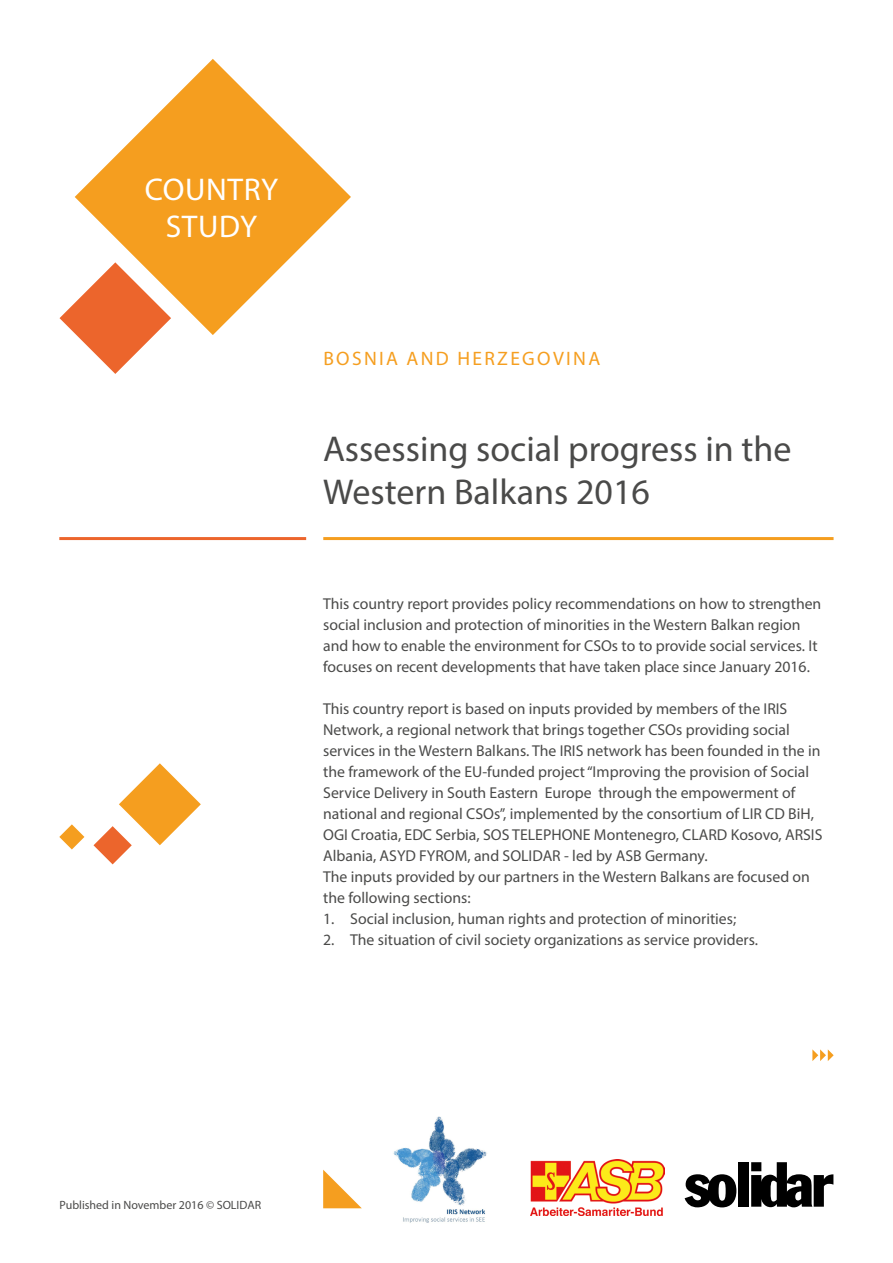
<style>
.page{position:relative;width:893px;height:1263px;background:#fff}
.page>*{position:absolute;margin:0;border:0;box-sizing:border-box;transform-origin:0 0}
.t1{font:36px/43.2px "Myriad Pro";color:#4a4a49}
.t2{font:31.5px/37.8px "Myriad Pro";letter-spacing:.02em;color:#fff;text-align:center}
.t3{font:19.5px "Myriad Pro";letter-spacing:.12em;color:#f59e1f}
.t4{font:15.75px/21px "Myriad Pro";color:#4a4a49}
.t5{font:12px "Myriad Pro";color:#4a4a49}
</style>
<div class="page">
<hr style="left:323px;top:537px;width:510px;height:3px;background:#f59e1f">
<svg style="left:60px;top:303px;width:94px;height:71px"></svg>
<hr style="left:59px;top:537px;width:247px;height:3px;background:#ec652c">
<svg style="left:685px;top:1174px;width:51px;height:33px"></svg>
<div style="left:739px;top:1162px;width:10px;height:45px;background:#000"></div>
<svg style="left:751px;top:1162px;width:82px;height:45px"></svg>
<svg style="left:323px;top:1170px;width:39px;height:38px"></svg>
<svg style="left:75px;top:59px;width:276px;height:276px"></svg>
<svg style="left:812px;top:1049px;width:22px;height:12px"></svg>
<svg style="left:94px;top:763px;width:107px;height:101px"></svg>
<svg style="left:59px;top:824px;width:25px;height:25px"></svg>
<img style="left:530px;top:1159px;width:134px;height:56px">
<img style="left:393px;top:1116px;width:94px;height:107px">
<h2 class="t2" style="left:145px;top:170px;width:135px">COUNTRY<br>STUDY</h2>
<p class="t3" style="left:323px;top:346px;width:278px">BOSNIA AND HERZEGOVINA</p>
<h1 class="t1" style="left:323px;top:427px;width:470px">Assessing social progress in the<br>Western Balkans 2016</h1>
<p class="t4" style="left:323px;top:593px;width:500px">This country report provides policy recommendations on how to strengthen social inclusion and protection of minorities in the Western Balkan region and how to enable the environment for CSOs to to provide social services. It focuses on recent developments that have taken place since January 2016.</p>
<p class="t4" style="left:323px;top:698px;width:501px">This country report is based on inputs provided by members of the IRIS Network, a regional network that brings together CSOs providing social services in the Western Balkans. The IRIS network has been founded in the in the framework of the EU-funded project “Improving the provision of Social Service Delivery in South Eastern Europe through the empowerment of national and regional CSOs”, implemented by the consortium of LIR CD BiH, OGI Croatia, EDC Serbia, SOS TELEPHONE Montenegro, CLARD Kosovo, ARSIS Albania, ASYD FYROM, and SOLIDAR - led by ASB Germany.<br>The inputs provided by our partners in the Western Balkans are focused on the following sections:</p>
<p class="t4" style="left:323px;top:908px;width:415px">1. Social inclusion, human rights and protection of minorities;</p>
<p class="t4" style="left:323px;top:929px;width:436px">2. The situation of civil society organizations as service providers.</p>
<p class="t5" style="left:60px;top:1198px;width:203px">Published in November 2016 © SOLIDAR</p>
</div>
